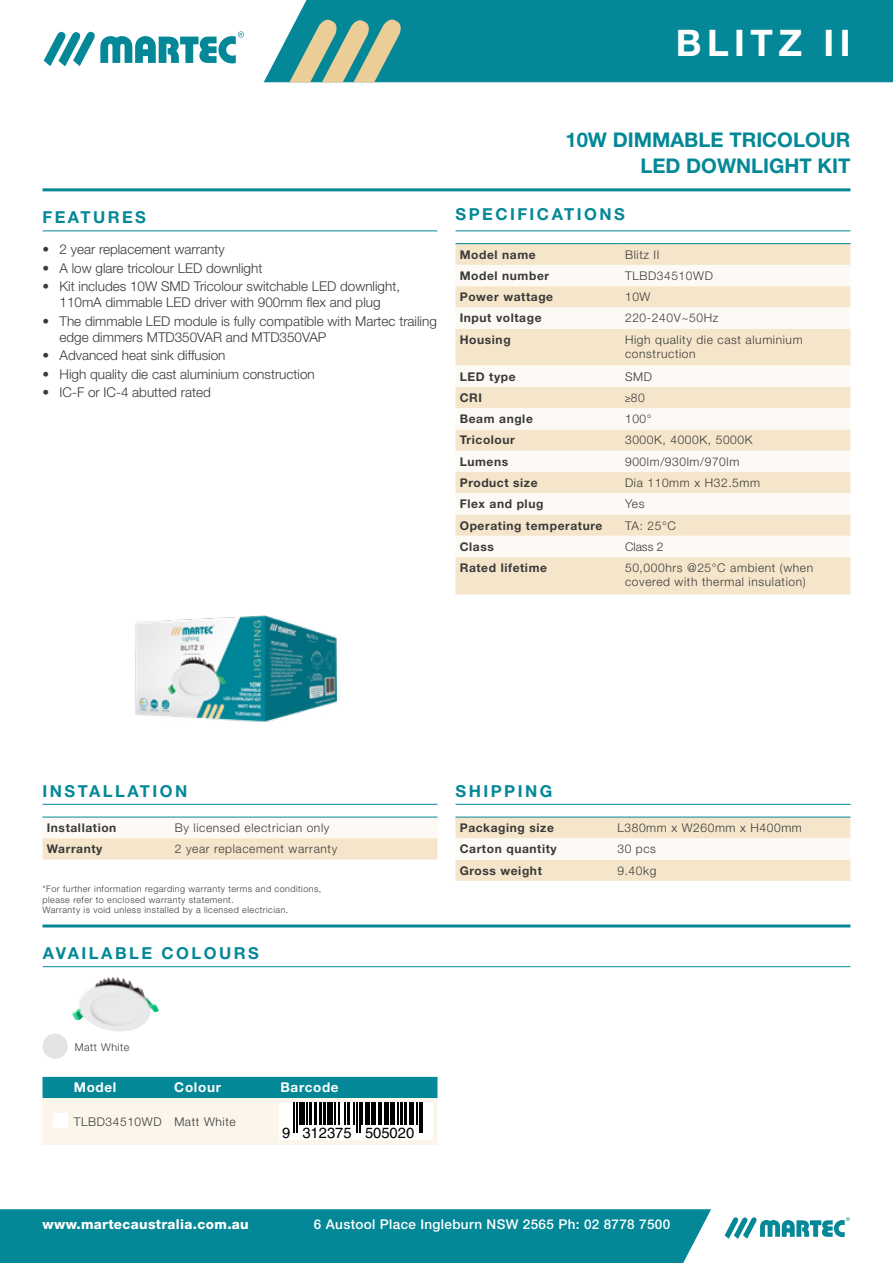
<style>
.page{position:relative;width:893px;height:1263px;background:#fff}
.page>*{position:absolute;margin:0;border:0;box-sizing:border-box;transform-origin:0 0}
.t1{font:700 36.6px "Helvetica Neue LT Std";letter-spacing:.15em;color:#fff}
.t2{font:700 20.25px/25.5px "Helvetica Neue LT Std";color:#048897;text-align:right}
.t3{font:700 16.5px "Helvetica Neue LT Std";letter-spacing:.15em;color:#048897}
.t4{font:14.7px "Helvetica";color:#000}
.t5{font:300 13.5px/16.2px "Helvetica Neue LT Std";color:#393939;text-align:center}
.t6{font:500 13.5px "Helvetica Neue LT Std";letter-spacing:.025em;color:#fff}
.t7{font:800 13.5px "Helvetica Neue LT Std";letter-spacing:.025em;color:#fff}
.t8{font:700 13.5px "Helvetica Neue LT Std";letter-spacing:.05em;color:#fff}
.t9{font:300 12px/14.4px "Helvetica Neue LT Std";letter-spacing:.05em;color:#393939}
.t10{font:700 12px "Helvetica Neue LT Std";letter-spacing:.05em;color:#393939}
.t11{font:300 10.65px "Helvetica Neue LT Std";letter-spacing:.05em;color:#393939}
.t12{font:300 9px/10.8px "Helvetica Neue LT Std";letter-spacing:.05em;color:#393939}
</style>
<div class="page">
<div style="left:264px;top:0;width:629px;height:82px;background:#048897"></div>
<svg style="left:289px;top:18px;width:113px;height:64px;background:#7bac97"></svg>
<div style="left:0;top:1209px;width:711px;height:54px;background:#048897"></div>
<svg style="left:44px;top:31px;width:200px;height:35px"></svg>
<svg style="left:725px;top:1217px;width:125px;height:22px"></svg>
<svg style="left:43px;top:1077px;width:394px;height:68px;background:#9ac0c0"></svg>
<hr style="left:419px;top:1102px;width:1px;height:30px;background:#000">
<hr style="left:422px;top:1102px;width:1px;height:30px;background:#000">
<img style="left:43px;top:1033px;width:25px;height:26px;border-radius:13px">
<div style="left:455px;top:244px;width:395px;height:350px;background:#f5e6cb"></div>
<svg style="left:455px;top:265px;width:395px;height:292px;fill:#fcf9f3"></svg>
<hr style="left:455px;top:243px;width:166px;height:1px;background:#048897">
<hr style="left:621px;top:243px;width:229px;height:1px;background:#048897">
<svg style="left:625px;top:396px;width:5px;height:6px"></svg>
<hr style="left:43px;top:188px;width:807px;height:3px;background:#048897">
<hr style="left:43px;top:924px;width:807px;height:3px;background:#048897">
<hr style="left:43px;top:230px;width:394px;height:1px;background:#048897">
<hr style="left:455px;top:804px;width:395px;height:1px;background:#048897">
<hr style="left:455px;top:230px;width:395px;height:1px;background:#048897">
<hr style="left:43px;top:966px;width:807px;height:1px;background:#048897">
<hr style="left:43px;top:804px;width:394px;height:1px;background:#048897">
<div style="left:43px;top:838px;width:394px;height:21px;background:#f5e6cb"></div>
<hr style="left:43px;top:817px;width:128px;height:1px;background:#048897">
<hr style="left:171px;top:817px;width:266px;height:1px;background:#048897">
<svg style="left:455px;top:818px;width:395px;height:63px"></svg>
<hr style="left:455px;top:817px;width:158px;height:1px;background:#048897">
<hr style="left:613px;top:817px;width:237px;height:1px;background:#048897">
<img style="left:71px;top:976px;width:88px;height:56px">
<img style="left:135px;top:615px;width:203px;height:108px">
<h1 class="t1" style="left:676px;top:20px;width:176px">BLITZ II</h1>
<p class="t3" style="left:43px;top:207px;width:105px">FEATURES</p>
<p class="t5" style="left:43px;top:241px;width:184px">• 2 year replacement warranty</p>
<p class="t5" style="left:43px;top:260px;width:221px">• A low glare tricolour LED downlight</p>
<p class="t5" style="left:43px;top:278px;width:359px">• Kit includes 10W SMD Tricolour switchable LED downlight,<br>110mA dimmable LED driver with 900mm flex and plug</p>
<p class="t5" style="left:60px;top:312px;width:379px;text-align:left;text-indent:-17px">• The dimmable LED module is fully compatible with Martec trailing edge dimmers MTD350VAR and MTD350VAP</p>
<p class="t5" style="left:43px;top:347px;width:185px">• Advanced heat sink diffusion</p>
<p class="t5" style="left:43px;top:365px;width:274px">• High quality die cast aluminium construction</p>
<p class="t5" style="left:43px;top:384px;width:170px">• IC-F or IC-4 abutted rated</p>
<h2 class="t2" style="left:565px;top:127px;width:286px">10W DIMMABLE TRICOLOUR<br>LED DOWNLIGHT KIT</h2>
<p class="t3" style="left:455px;top:204px;width:171px">SPECIFICATIONS</p>
<p class="t10" style="left:460px;top:247px;width:78px">Model name</p>
<p class="t9" style="left:625px;top:247px;width:36px">Blitz II</p>
<p class="t10" style="left:460px;top:268px;width:91px">Model number</p>
<p class="t9" style="left:625px;top:268px;width:89px">TLBD34510WD</p>
<p class="t10" style="left:460px;top:289px;width:95px">Power wattage</p>
<p class="t9" style="left:625px;top:289px;width:27px">10W</p>
<p class="t10" style="left:460px;top:311px;width:83px">Input voltage</p>
<p class="t9" style="left:625px;top:311px;width:95px">220-240V~50Hz</p>
<p class="t10" style="left:460px;top:332px;width:52px">Housing</p>
<p class="t9" style="left:625px;top:332px;width:179px">High quality die cast aluminium construction</p>
<p class="t10" style="left:460px;top:369px;width:57px">LED type</p>
<p class="t9" style="left:625px;top:369px;width:28px">SMD</p>
<p class="t10" style="left:460px;top:390px;width:24px">CRI</p>
<p class="t9" style="left:631px;top:390px;width:15px">80</p>
<p class="t10" style="left:460px;top:411px;width:75px">Beam angle</p>
<p class="t9" style="left:625px;top:411px;width:28px">100°</p>
<p class="t10" style="left:460px;top:433px;width:57px">Tricolour</p>
<p class="t9" style="left:625px;top:433px;width:129px">3000K, 4000K, 5000K</p>
<p class="t10" style="left:460px;top:454px;width:50px">Lumens</p>
<p class="t9" style="left:625px;top:454px;width:116px">900lm/930lm/970lm</p>
<p class="t10" style="left:460px;top:475px;width:79px">Product size</p>
<p class="t9" style="left:625px;top:475px;width:137px">Dia 110mm x H32.5mm</p>
<p class="t10" style="left:460px;top:496px;width:85px">Flex and plug</p>
<p class="t9" style="left:625px;top:496px;width:21px">Yes</p>
<p class="t10" style="left:460px;top:518px;width:144px">Operating temperature</p>
<p class="t9" style="left:625px;top:518px;width:52px">TA: 25°C</p>
<p class="t10" style="left:460px;top:539px;width:36px">Class</p>
<p class="t9" style="left:625px;top:539px;width:40px">Class 2</p>
<p class="t10" style="left:460px;top:560px;width:89px">Rated lifetime</p>
<p class="t9" style="left:625px;top:560px;width:190px">50,000hrs @25°C ambient (when covered with thermal insulation)</p>
<p class="t3" style="left:43px;top:781px;width:146px">INSTALLATION</p>
<p class="t10" style="left:47px;top:820px;width:71px">Installation</p>
<p class="t9" style="left:175px;top:820px;width:156px">By licensed electrician only</p>
<p class="t10" style="left:47px;top:841px;width:57px">Warranty</p>
<p class="t9" style="left:175px;top:841px;width:164px">2 year replacement warranty</p>
<p class="t12" style="left:43px;top:883px;width:280px">*For further information regarding warranty terms and conditions, please refer to enclosed warranty statement.<br>Warranty is void unless installed by a licensed electrician.</p>
<p class="t3" style="left:43px;top:943px;width:218px">AVAILABLE COLOURS</p>
<p class="t11" style="left:75px;top:1040px;width:56px">Matt White</p>
<p class="t8" style="left:74px;top:1079px;width:44px">Model</p>
<p class="t8" style="left:174px;top:1079px;width:48px">Colour</p>
<p class="t8" style="left:280px;top:1079px;width:60px">Barcode</p>
<p class="t9" style="left:74px;top:1114px;width:163px">TLBD34510WD Matt White</p>
<p class="t4" style="left:282px;top:1124px;width:134px">9 312375 505020</p>
<p class="t3" style="left:455px;top:781px;width:98px">SHIPPING</p>
<p class="t10" style="left:460px;top:820px;width:96px">Packaging size</p>
<p class="t9" style="left:617px;top:820px;width:186px">L380mm x W260mm x H400mm</p>
<p class="t10" style="left:460px;top:841px;width:99px">Carton quantity</p>
<p class="t9" style="left:617px;top:841px;width:40px">30 pcs</p>
<p class="t10" style="left:460px;top:863px;width:84px">Gross weight</p>
<p class="t9" style="left:617px;top:863px;width:41px">9.40kg</p>
<p class="t7" style="left:43px;top:1216px;width:208px">www.martecaustralia.com.au</p>
<p class="t6" style="left:314px;top:1216px;width:358px">6 Austool Place Ingleburn NSW 2565 Ph: 02 8778 7500</p>
</div>
